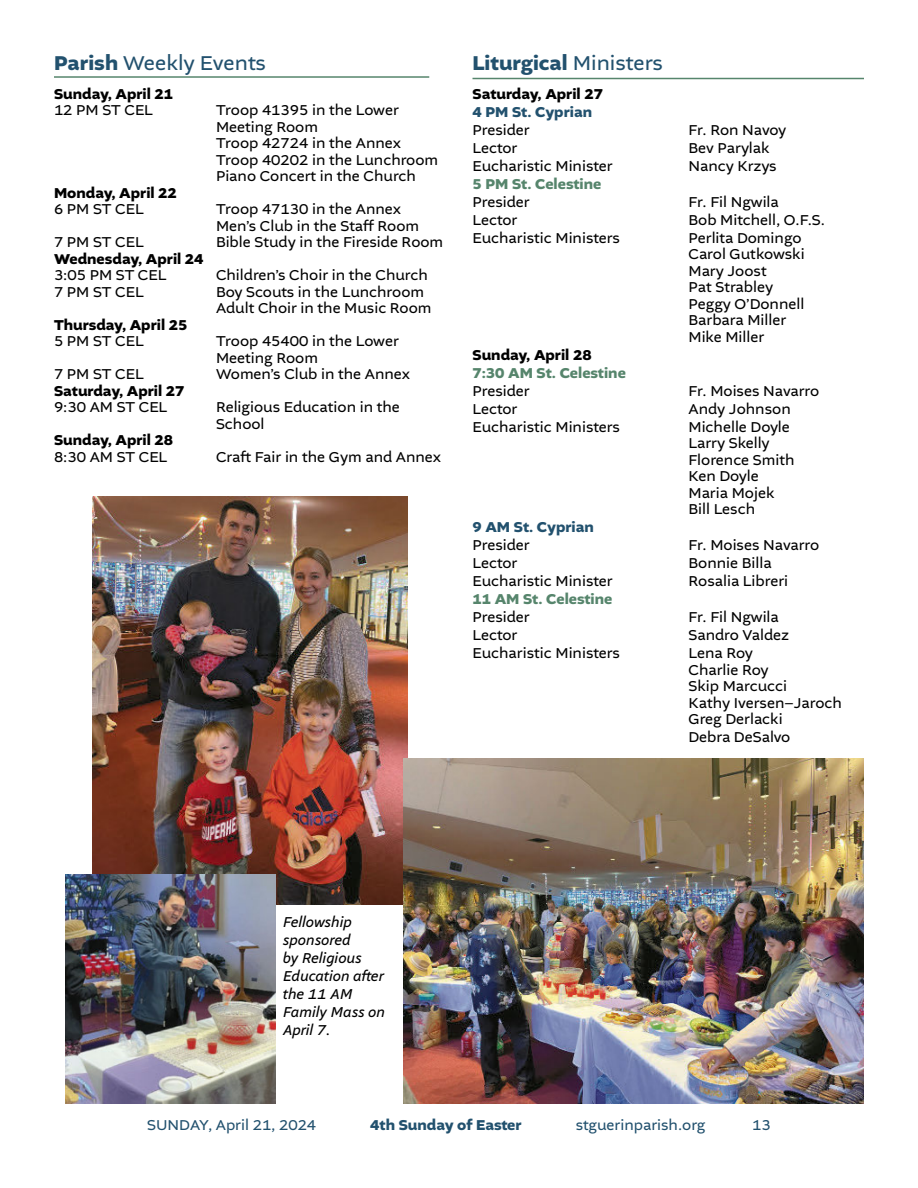
<style>
.page{position:relative;width:918px;height:1188px;background:#fff}
.page>*{position:absolute;margin:0;border:0;box-sizing:border-box;transform-origin:0 0}
.t1{font:700 21px "Altivo";color:#22516e}
.t2{font:21px "Altivo";color:#22516e}
.t3{font:15px/16.5px "Altivo";color:#000}
.t4{font:700 15px "Altivo";color:#000}
.t5{font:italic 15px/18px "Altivo";color:#000}
.t6{font:700 15px "Altivo";color:#56856c}
.t7{font:700 15px "Altivo";color:#22516e}
.t8{font:15px "Altivo";color:#22516e}
.s1{font-weight:700}
.s2{font-weight:400}
</style>
<div class="page">
<hr style="left:472px;top:78px;width:392px;height:1px;background:#56856c">
<hr style="left:54px;top:76px;width:375px;height:2px;background:#56856c">
<img style="left:92px;top:497px;width:315px;height:407px">
<img style="left:403px;top:758px;width:461px;height:346px">
<img style="left:65px;top:874px;width:210px;height:230px">
<h1 class="t2" style="left:54px;top:50px;width:214px"><span class="s1">Parish</span> Weekly Events</h1>
<p class="t4" style="left:54px;top:84px;width:121px">Sunday, April 21</p>
<p class="t3" style="left:54px;top:102px;width:100px">12 PM ST CEL</p>
<p class="t3" style="left:216px;top:102px;width:224px">Troop 41395 in the Lower<br>Meeting Room<br>Troop 42724 in the Annex<br>Troop 40202 in the Lunchroom<br>Piano Concert in the Church</p>
<p class="t4" style="left:54px;top:183px;width:124px">Monday, April 22</p>
<p class="t3" style="left:54px;top:201px;width:91px">6 PM ST CEL</p>
<p class="t3" style="left:216px;top:201px;width:205px">Troop 47130 in the Annex<br>Men’s Club in the Staff Room</p>
<p class="t3" style="left:54px;top:234px;width:91px">7 PM ST CEL</p>
<p class="t3" style="left:216px;top:234px;width:229px">Bible Study in the Fireside Room</p>
<p class="t4" style="left:54px;top:249px;width:151px">Wednesday, April 24</p>
<p class="t3" style="left:54px;top:267px;width:114px">3:05 PM ST CEL</p>
<p class="t3" style="left:216px;top:267px;width:213px">Children’s Choir in the Church</p>
<p class="t3" style="left:54px;top:284px;width:91px">7 PM ST CEL</p>
<p class="t3" style="left:216px;top:284px;width:217px">Boy Scouts in the Lunchroom<br>Adult Choir in the Music Room</p>
<p class="t4" style="left:54px;top:315px;width:135px">Thursday, April 25</p>
<p class="t3" style="left:54px;top:333px;width:91px">5 PM ST CEL</p>
<p class="t3" style="left:216px;top:333px;width:184px">Troop 45400 in the Lower<br>Meeting Room</p>
<p class="t3" style="left:54px;top:366px;width:91px">7 PM ST CEL</p>
<p class="t3" style="left:216px;top:366px;width:196px">Women’s Club in the Annex</p>
<p class="t4" style="left:54px;top:381px;width:132px">Saturday, April 27</p>
<p class="t3" style="left:54px;top:399px;width:115px">9:30 AM ST CEL</p>
<p class="t3" style="left:216px;top:399px;width:185px">Religious Education in the<br>School</p>
<p class="t4" style="left:54px;top:431px;width:121px">Sunday, April 28</p>
<p class="t3" style="left:54px;top:449px;width:115px">8:30 AM ST CEL</p>
<p class="t3" style="left:216px;top:449px;width:227px">Craft Fair in the Gym and Annex</p>
<h1 class="t1" style="left:472px;top:49px;width:192px">Liturgical <span class="s2">Ministers</span></h1>
<p class="t4" style="left:472px;top:84px;width:132px">Saturday, April 27</p>
<p class="t7" style="left:472px;top:102px;width:121px">4 PM St. Cyprian</p>
<p class="t3" style="left:472px;top:122px;width:59px">Presider</p>
<p class="t3" style="left:688px;top:122px;width:99px">Fr. Ron Navoy</p>
<p class="t3" style="left:472px;top:140px;width:46px">Lector</p>
<p class="t3" style="left:688px;top:140px;width:83px">Bev Parylak</p>
<p class="t3" style="left:472px;top:158px;width:142px">Eucharistic Minister</p>
<p class="t3" style="left:688px;top:158px;width:90px">Nancy Krzys</p>
<p class="t6" style="left:472px;top:174px;width:130px">5 PM St. Celestine</p>
<p class="t3" style="left:472px;top:194px;width:59px">Presider</p>
<p class="t3" style="left:688px;top:194px;width:92px">Fr. Fil Ngwila</p>
<p class="t3" style="left:472px;top:212px;width:46px">Lector</p>
<p class="t3" style="left:688px;top:212px;width:138px">Bob Mitchell, O.F.S.</p>
<p class="t3" style="left:472px;top:230px;width:149px">Eucharistic Ministers</p>
<p class="t3" style="left:688px;top:230px;width:118px">Perlita Domingo<br>Carol Gutkowski<br>Mary Joost<br>Pat Strabley<br>Peggy O’Donnell<br>Barbara Miller<br>Mike Miller</p>
<p class="t4" style="left:472px;top:345px;width:121px">Sunday, April 28</p>
<p class="t6" style="left:472px;top:363px;width:155px">7:30 AM St. Celestine</p>
<p class="t3" style="left:472px;top:383px;width:59px">Presider</p>
<p class="t3" style="left:688px;top:383px;width:132px">Fr. Moises Navarro</p>
<p class="t3" style="left:472px;top:401px;width:46px">Lector</p>
<p class="t3" style="left:688px;top:401px;width:104px">Andy Johnson</p>
<p class="t3" style="left:472px;top:419px;width:149px">Eucharistic Ministers</p>
<p class="t3" style="left:688px;top:419px;width:108px">Michelle Doyle<br>Larry Skelly<br>Florence Smith<br>Ken Doyle<br>Maria Mojek<br>Bill Lesch</p>
<p class="t7" style="left:472px;top:518px;width:123px">9 AM St. Cyprian</p>
<p class="t3" style="left:472px;top:537px;width:59px">Presider</p>
<p class="t3" style="left:688px;top:537px;width:132px">Fr. Moises Navarro</p>
<p class="t3" style="left:472px;top:555px;width:46px">Lector</p>
<p class="t3" style="left:688px;top:555px;width:85px">Bonnie Billa</p>
<p class="t3" style="left:472px;top:573px;width:142px">Eucharistic Minister</p>
<p class="t3" style="left:688px;top:573px;width:101px">Rosalia Libreri</p>
<p class="t6" style="left:472px;top:590px;width:141px">11 AM St. Celestine</p>
<p class="t3" style="left:472px;top:609px;width:59px">Presider</p>
<p class="t3" style="left:688px;top:609px;width:92px">Fr. Fil Ngwila</p>
<p class="t3" style="left:472px;top:627px;width:46px">Lector</p>
<p class="t3" style="left:688px;top:627px;width:102px">Sandro Valdez</p>
<p class="t3" style="left:472px;top:645px;width:149px">Eucharistic Ministers</p>
<p class="t3" style="left:688px;top:645px;width:155px">Lena Roy<br>Charlie Roy<br>Skip Marcucci<br>Kathy Iversen–Jaroch<br>Greg Derlacki</p>
<p class="t3" style="left:688px;top:729px;width:103px">Debra DeSalvo</p>
<p class="t5" style="left:283px;top:913px;width:104px">Fellowship sponsored<br>by Religious<br>Education after the 11 AM<br>Family Mass on<br>April 7.</p>
<p class="t8" style="left:147px;top:1116px;width:171px">SUNDAY, April 21, 2024</p>
<p class="t7" style="left:370px;top:1115px;width:153px">4th Sunday of Easter</p>
<p class="t8" style="left:576px;top:1116px;width:131px">stguerinparish.org</p>
<p class="t8" style="left:752px;top:1116px;width:20px">13</p>
</div>
